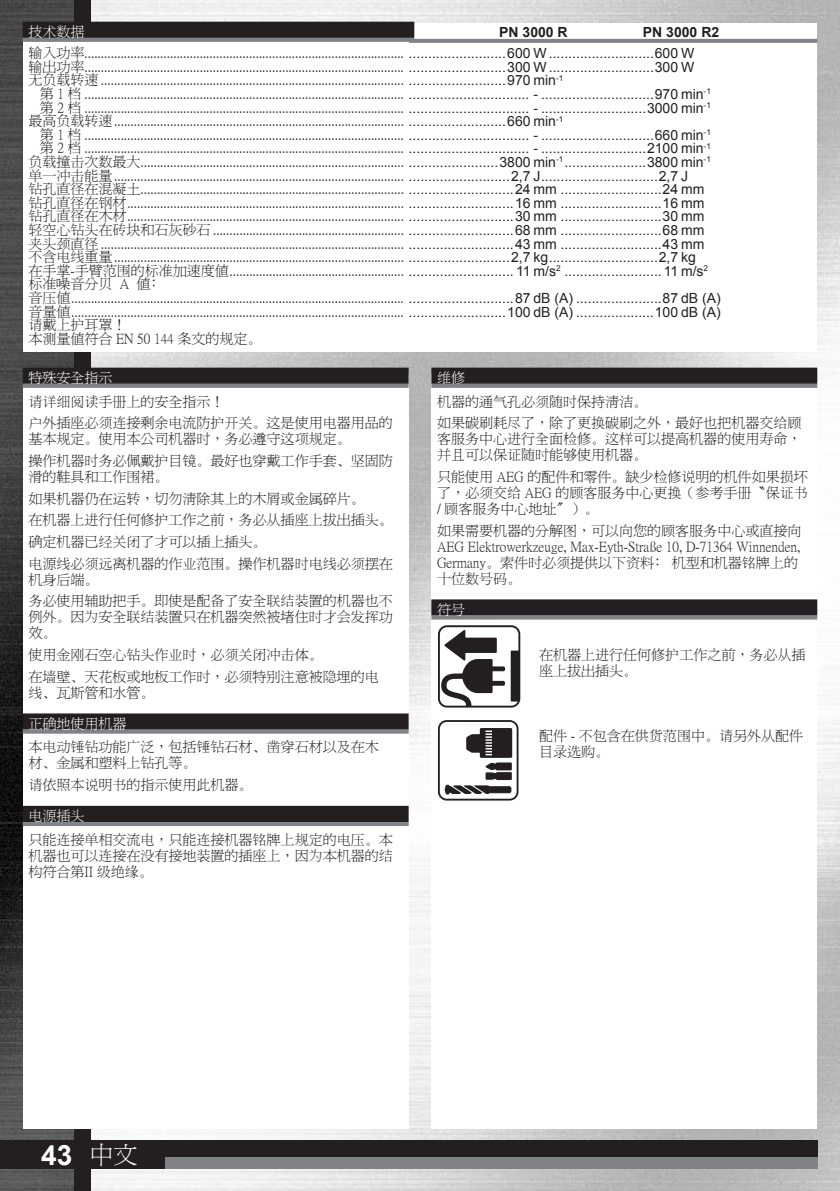
<style>
.page{position:relative;width:840px;height:1191px;background:#fff}
.page>*{position:absolute;margin:0;border:0;box-sizing:border-box;transform-origin:0 0}
.t1{font:700 28px "Arial";color:#fff}
.t2{font:24px "P Ming Li U";color:#fff}
.t3{font:14px/16px "P Ming Li U";color:#231f20}
.t4{font:14px "P Ming Li U";color:#fff}
.t5{font:700 14px "Arial";color:#231f20}
.s1{font-family:"Arial"}
</style>
<div class="page">
<img style="left:91px;top:0;width:748px;height:1191px">
<img style="left:0;top:0;width:74px;height:1191px">
<div style="left:0;top:1140px;width:816px;height:28px;background:#231f20"></div>
<div style="left:91px;top:1157px;width:725px;height:11px;background:#808285"></div>
<div style="left:408px;top:23px;width:408px;height:328px;background:#fff"></div>
<svg style="left:409px;top:39px;width:407px;height:4px;fill:#808285"></svg>
<div style="left:74px;top:1140px;width:90px;height:28px;background:#231f20"></div>
<div style="left:23px;top:23px;width:385px;height:328px;background:#fff"></div>
<div style="left:23px;top:22px;width:391px;height:16px;background:#231f20"></div>
<svg style="left:23px;top:38px;width:391px;height:4px;fill:#808285"></svg>
<div style="left:23px;top:374px;width:385px;height:754px;background:#fff"></div>
<div style="left:23px;top:368px;width:385px;height:16px;background:#231f20"></div>
<svg style="left:23px;top:384px;width:385px;height:4px;fill:#808285"></svg>
<div style="left:23px;top:713px;width:385px;height:16px;background:#231f20"></div>
<svg style="left:23px;top:729px;width:385px;height:4px;fill:#808285"></svg>
<div style="left:23px;top:806px;width:385px;height:16px;background:#231f20"></div>
<hr style="left:23px;top:822px;width:385px;height:4px;background:#808285">
<div style="left:431px;top:374px;width:385px;height:754px;background:#fff"></div>
<div style="left:431px;top:368px;width:385px;height:16px;background:#231f20"></div>
<svg style="left:431px;top:384px;width:385px;height:4px;fill:#808285"></svg>
<div style="left:431px;top:599px;width:385px;height:16px;background:#231f20"></div>
<hr style="left:431px;top:615px;width:385px;height:4px;background:#808285">
<div style="left:511px;top:651px;width:7px;height:49px;background:#231f20"></div>
<div style="left:510px;top:650px;width:9px;height:51px;border:2px solid #231f20"></div>
<svg style="left:440px;top:628px;width:66px;height:76px"></svg>
<div style="left:437px;top:625px;width:83px;height:82px;border:2px solid #231f20;border-radius:8px"></div>
<div style="left:437px;top:720px;width:81px;height:80px;border:2px solid #231f20;border-radius:8px"></div>
<svg style="left:444px;top:728px;width:69px;height:67px"></svg>
<p class="t4" style="left:28px;top:25px;width:57px">技术数据</p>
<p class="t5" style="left:499px;top:23px;width:70px">PN 3000 R</p>
<p class="t5" style="left:642px;top:23px;width:78px">PN 3000 R2</p>
<p class="t3" style="left:28px;top:46px;width:667px;line-height:13.6px;text-align:justify">输入功率 ................................................................................................. <span class="s1">.........................600 W ...........................600 W</span>输出功率 ................................................................................................. <span class="s1">.........................300 W ...........................300 W</span>无负载转速 ............................................................................................ <span class="s1">.........................970 min</span><sup>-1</sup></p>
<p class="t3" style="left:40px;top:86px;width:672px">第 1 档 ................................................................................................. <span class="s1">............................... - .............................970 min</span><sup>-1</sup></p>
<p class="t3" style="left:40px;top:99px;width:672px">第 2 档 ................................................................................................. <span class="s1">............................... - ...........................3000 min</span><sup>-1</sup></p>
<p class="t3" style="left:28px;top:113px;width:536px">最高负载转速 ........................................................................................ <span class="s1">.........................660 min</span><sup>-1</sup></p>
<p class="t3" style="left:40px;top:127px;width:672px">第 1 档 ................................................................................................. <span class="s1">............................... - .............................660 min</span><sup>-1</sup></p>
<p class="t3" style="left:40px;top:140px;width:672px">第 2 档 ................................................................................................. <span class="s1">............................... - ...........................2100 min</span><sup>-1</sup></p>
<p class="t3" style="left:28px;top:154px;width:683px">负载撞击次数最大 ................................................................................ <span class="s1">.......................3800 min</span><sup>-1</sup> <span class="s1">.....................3800 min</span><sup>-1</sup></p>
<p class="t3" style="left:28px;top:167px;width:660px">单一冲击能量 ........................................................................................ <span class="s1">..........................2,7 J ..............................2,7 J</span></p>
<p class="t3" style="left:28px;top:181px;width:677px">钻孔直径在混凝土 ................................................................................ <span class="s1">...........................24 mm ..........................24 mm</span></p>
<p class="t3" style="left:28px;top:195px;width:677px">钻孔直径在钢材 .................................................................................... <span class="s1">...........................16 mm ..........................16 mm</span></p>
<p class="t3" style="left:28px;top:208px;width:677px">钻孔直径在木材 .................................................................................... <span class="s1">...........................30 mm ..........................30 mm</span></p>
<p class="t3" style="left:28px;top:222px;width:677px">轻空心钻头在砖块和石灰砂石 .......................................................... <span class="s1">...........................68 mm ..........................68 mm</span></p>
<p class="t3" style="left:28px;top:235px;width:677px">夹头颈直径 ............................................................................................ <span class="s1">...........................43 mm ..........................43 mm</span></p>
<p class="t3" style="left:28px;top:249px;width:668px">不含电线重量 ........................................................................................ <span class="s1">..........................2,7 kg ............................2,7 kg</span></p>
<p class="t3" style="left:28px;top:263px;width:681px">在手掌-手臂范围的标准加速度值 ..................................................... <span class="s1">........................... 11 m/s</span><sup>2</sup> <span class="s1">.........................11 m/s</span><sup>2</sup></p>
<p class="t3" style="left:28px;top:291px;width:693px;line-height:13.6px">音压值 ..................................................................................................... <span class="s1">...........................87 dB (A) ......................87 dB (A)</span>音量值 ..................................................................................................... <span class="s1">.........................100 dB (A) ....................100 dB (A)</span></p>
<p class="t3" style="left:28px;top:276px;width:138px">标准噪音分贝 A 值﹕</p>
<p class="t3" style="left:28px;top:318px;width:234px;line-height:13.6px">请戴上护耳罩！<br>本测量值符合 EN 50 144 条文的规定。</p>
<p class="t4" style="left:28px;top:370px;width:85px">特殊安全指示</p>
<p class="t3" style="left:28px;top:390px;width:365px;line-height:21.6px">请详细阅读手册上的安全指示！<br>户外插座必须连接剩余电流防护开关。这是使用电器用品的</p>
<p class="t3" style="left:28px;top:428px;width:365px;line-height:21.6px">基本规定。使用本公司机器时，务必遵守这项规定。<br>操作机器时务必佩戴护目镜。最好也穿戴工作手套、坚固防</p>
<p class="t3" style="left:28px;top:466px;width:365px;line-height:21.6px">滑的鞋具和工作围裙。<br>如果机器仍在运转，切勿清除其上的木屑或金属碎片。<br>在机器上进行任何修护工作之前，务必从插座上拔出插头。确定机器已经关闭了才可以插上插头。<br>电源线必须远离机器的作业范围。操作机器时电线必须摆在</p>
<p class="t3" style="left:28px;top:568px;width:365px;line-height:21.6px">机身后端。<br>务必使用辅助把手。即使是配备了安全联结装置的机器也不</p>
<p class="t3" style="left:28px;top:609px;width:365px">例外。因为安全联结装置只在机器突然被堵住时才会发挥功效。</p>
<p class="t3" style="left:28px;top:644px;width:351px;line-height:21.6px">使用金刚石空心钻头作业时，必须关闭冲击体。<br>在墙壁、天花板或地板工作时，必须特别注意被隐埋的电</p>
<p class="t3" style="left:28px;top:684px;width:127px">线、瓦斯管和水管。</p>
<p class="t4" style="left:28px;top:716px;width:99px">正确地使用机器</p>
<p class="t3" style="left:28px;top:739px;width:351px">本电动锤钻功能广泛，包括锤钻石材、凿穿石材以及在木材、金属和塑料上钻孔等。</p>
<p class="t3" style="left:28px;top:777px;width:225px">请依照本说明书的指示使用此机器。</p>
<p class="t4" style="left:28px;top:809px;width:57px">电源插头</p>
<p class="t3" style="left:28px;top:831px;width:365px;text-align:justify">只能连接单相交流电，只能连接机器铭牌上规定的电压。本机器也可以连接在没有接地装置的插座上，因为本机器的结构符合第II 级绝缘。</p>
<p class="t4" style="left:437px;top:370px;width:29px">维修</p>
<p class="t3" style="left:437px;top:390px;width:366px;line-height:21.6px">机器的通气孔必须随时保持清洁。<br>如果碳刷耗尽了，除了更换碳刷之外，最好也把机器交给顾</p>
<p class="t3" style="left:437px;top:431px;width:366px">客服务中心进行全面检修。这样可以提高机器的使用寿命，并且可以保证随时能够使用机器。</p>
<p class="t3" style="left:437px;top:468px;width:372px;text-align:justify">只能使用 AEG 的配件和零件。缺少检修说明的机件如果损坏了，必须交给 AEG 的顾客服务中心更换（参考手册〝保证书/ 顾客服务中心地址〞）。</p>
<p class="t3" style="left:437px;top:522px;width:366px">如果需要机器的分解图，可以向您的顾客服务中心或直接向AEG Elektrowerkzeuge, Max-Eyth-Straße 10, D-71364 Winnenden, Germany。索件时必须提供以下资料﹕ 机型和机器铭牌上的十位数号码。</p>
<p class="t4" style="left:437px;top:602px;width:29px">符号</p>
<p class="t3" style="left:539px;top:647px;width:267px">在机器上进行任何修护工作之前，务必从插座上拔出插头。</p>
<p class="t3" style="left:539px;top:728px;width:265px">配件 - 不包含在供货范围中。请另外从配件目录选购。</p>
<h1 class="t1" style="left:41px;top:1136px;width:33px">43</h1>
<h2 class="t2" style="left:89px;top:1142px;width:49px">中文</h2>
</div>
